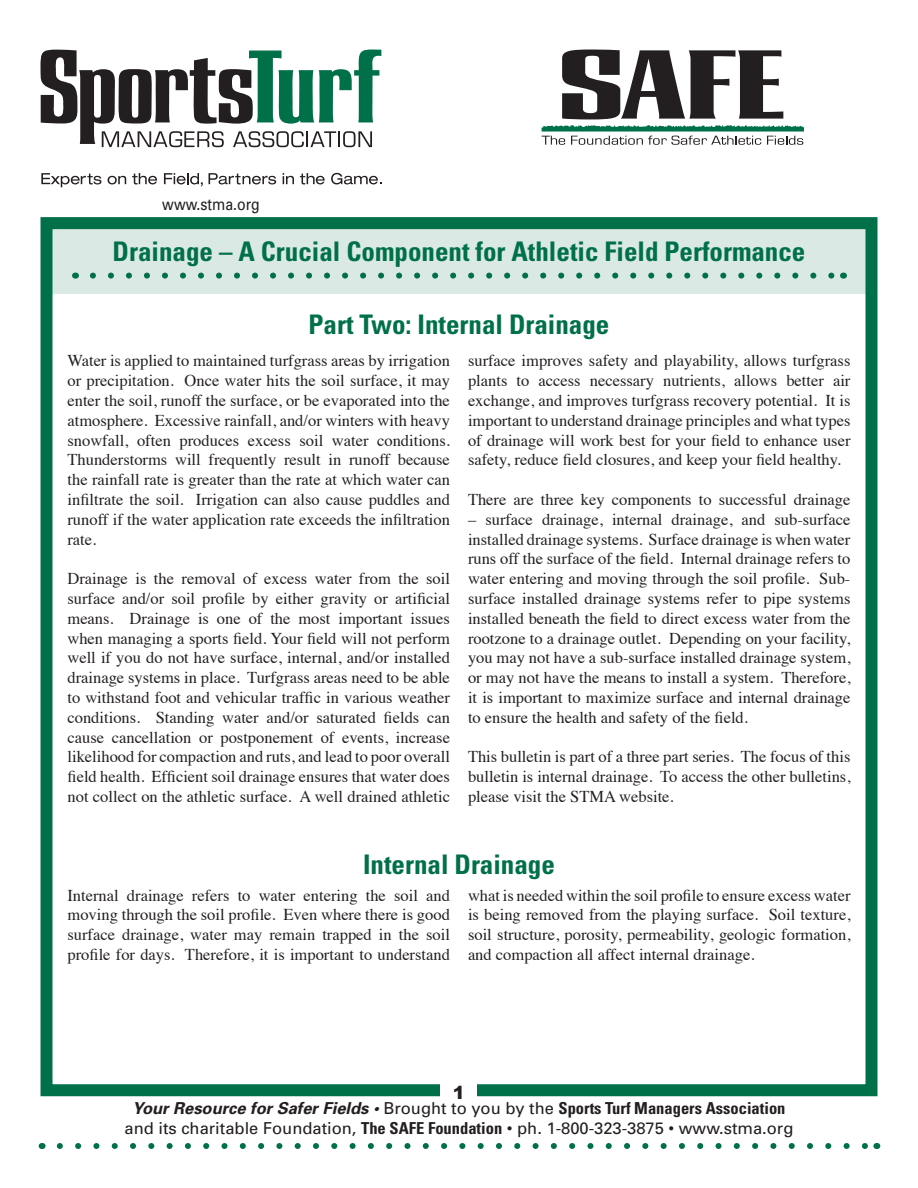
<style>
.page{position:relative;width:918px;height:1188px;background:#fff}
.page>*{position:absolute;margin:0;border:0;box-sizing:border-box;transform-origin:0 0}
.Centered_Body_Text_H{font:700 condensed 27px "Univers";color:#007049}
.t1{font:900 18px "Arial";color:#231f20}
.Body{font:16.5px/19.8px "Times";color:#231f20;text-align:justify}
.t2{font:16.5px/19.8px "Univers";color:#231f20;text-align:center}
.t3{font:16.5px "Univers";color:#231f20;scale:.85 1}
.s1{font-weight:700;font-style:italic}
.s2{font-weight:700;font-stretch:condensed}
</style>
<div class="page">
<div style="left:41px;top:227px;width:836px;height:66px;background:#dae9e4"></div>
<div style="left:40px;top:217px;width:838px;height:879px;border:12px solid #007049"></div>
<svg style="left:41px;top:50px;width:340px;height:97px"></svg>
<svg style="left:41px;top:173px;width:60px;height:14px"></svg>
<svg style="left:108px;top:176px;width:18px;height:8px"></svg>
<svg style="left:132px;top:173px;width:25px;height:11px"></svg>
<svg style="left:164px;top:173px;width:39px;height:14px"></svg>
<svg style="left:209px;top:173px;width:67px;height:11px"></svg>
<svg style="left:283px;top:173px;width:11px;height:11px"></svg>
<svg style="left:300px;top:173px;width:25px;height:11px"></svg>
<svg style="left:331px;top:173px;width:51px;height:11px"></svg>
<svg style="left:562px;top:50px;width:221px;height:69px"></svg>
<svg style="left:542px;top:125px;width:262px;height:20px"></svg>
<div style="left:441px;top:1080px;width:36px;height:25px;background:#fff"></div>
<svg style="left:60px;top:1143px;width:807px;height:6px"></svg>
<svg style="left:93px;top:273px;width:741px;height:6px"></svg>
<p class="t3" style="left:162px;top:194px;width:116px">www.stma.org</p>
<p class="Centered_Body_Text_H" style="left:113px;top:234px;width:694px">Drainage – A Crucial Component for Athletic Field Performance</p>
<p class="Centered_Body_Text_H" style="left:309px;top:308px;width:302px">Part Two: Internal Drainage</p>
<p class="Body" style="left:68px;top:350px;width:384px">Water is applied to maintained turfgrass areas by irrigation or precipitation. Once water hits the soil surface, it may enter the soil, runoff the surface, or be evaporated into the atmosphere. Excessive rainfall, and/or winters with heavy snowfall, often produces excess soil water conditions.<br>Thunderstorms will frequently result in runoff because the rainfall rate is greater than the rate at which water can infiltrate the soil. Irrigation can also cause puddles and runoff if the water application rate exceeds the infiltration rate.</p>
<p class="Body" style="left:68px;top:567px;width:384px">Drainage is the removal of excess water from the soil surface and/or soil profile by either gravity or artificial means. Drainage is one of the most important issues when managing a sports field. Your field will not perform well if you do not have surface, internal, and/or installed drainage systems in place. Turfgrass areas need to be able to withstand foot and vehicular traffic in various weather conditions. Standing water and/or saturated fields can cause cancellation or postponement of events, increase likelihood for compaction and ruts, and lead to poor overall field health. Efficient soil drainage ensures that water does not collect on the athletic surface. A well drained athletic</p>
<p class="Body" style="left:468px;top:350px;width:384px">surface improves safety and playability, allows turfgrass plants to access necessary nutrients, allows better air exchange, and improves turfgrass recovery potential. It is important to understand drainage principles and what types of drainage will work best for your field to enhance user safety, reduce field closures, and keep your field healthy.</p>
<p class="Body" style="left:468px;top:488px;width:384px">There are three key components to successful drainage</p>
<p class="Body" style="left:468px;top:508px;width:384px">– surface drainage, internal drainage, and sub-surface installed drainage systems. Surface drainage is when water runs off the surface of the field. Internal drainage refers to water entering and moving through the soil profile. Sub&shy;surface installed drainage systems refer to pipe systems installed beneath the field to direct excess water from the rootzone to a drainage outlet. Depending on your facility, you may not have a sub-surface installed drainage system, or may not have the means to install a system. Therefore, it is important to maximize surface and internal drainage to ensure the health and safety of the field.</p>
<p class="Body" style="left:468px;top:746px;width:384px">This bulletin is part of a three part series. The focus of this bulletin is internal drainage. To access the other bulletins, please visit the STMA website.</p>
<p class="Centered_Body_Text_H" style="left:363px;top:848px;width:193px">Internal Drainage</p>
<p class="Body" style="left:68px;top:884px;width:384px">Internal drainage refers to water entering the soil and moving through the soil profile. Even where there is good surface drainage, water may remain trapped in the soil profile for days. Therefore, it is important to understand</p>
<p class="Body" style="left:468px;top:884px;width:384px">what is needed within the soil profile to ensure excess water is being removed from the playing surface. Soil texture, soil structure, porosity, permeability, geologic formation, and compaction all affect internal drainage.</p>
<p class="t1" style="left:453px;top:1079px;width:14px">1</p>
<p class="t2" style="left:125px;top:1099px;width:670px"><span class="s1">Your Resource for Safer Fields •</span> Brought to you by the <span class="s2">Sports Turf Managers Association </span>and its charitable Foundation, <span class="s2">The SAFE Foundation</span> • ph. 1-800-323-3875 • www.stma.org</p>
</div>
